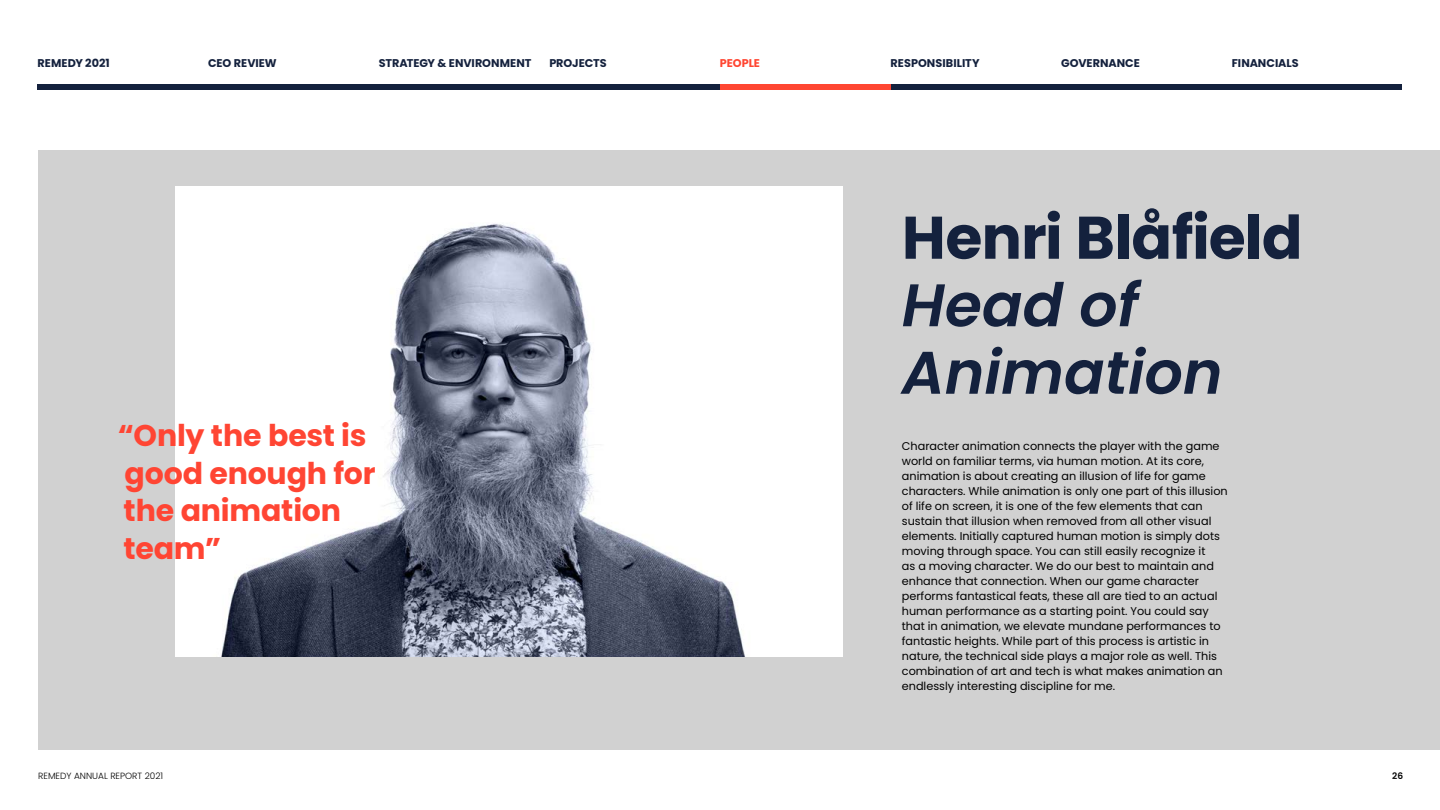
<style>
.page{position:relative;width:1440px;height:810px;background:#fff}
.page>*{position:absolute;margin:0;border:0;box-sizing:border-box;transform-origin:0 0}
.t1{font:italic 600 60px/67.5px "Poppins";color:#14213d}
.t2{font:700 60px "Poppins";letter-spacing:-.015em;color:#14213d}
.t3{font:700 30px/37.5px "Poppins";letter-spacing:-.005em;color:#ff4533}
.t4{font:11.25px/15px "Poppins";color:#000}
.t5{font:700 11.25px "Poppins";letter-spacing:-.005em;color:#14213d}
.t6{font:700 11.25px "Poppins";letter-spacing:-.01em;color:#ff4632}
.t7{font:300 9px "Poppins";color:#000}
.t8{font:600 9px "Poppins";color:#000}
</style>
<div class="page">
<div style="left:38px;top:150px;width:1402px;height:600px;background:#d1d1d1"></div>
<img style="left:175px;top:186px;width:668px;height:471px">
<div style="left:38px;top:85px;width:1364px;height:5px;background:#14213d"></div>
<div style="left:720px;top:85px;width:171px;height:5px;background:#ff4632"></div>
<p class="t5" style="left:38px;top:56px;width:74px">REMEDY 2021</p>
<p class="t5" style="left:208px;top:56px;width:70px">CEO REVIEW</p>
<p class="t5" style="left:379px;top:56px;width:154px">STRATEGY &amp; ENVIRONMENT</p>
<p class="t5" style="left:549px;top:56px;width:59px">PROJECTS</p>
<p class="t6" style="left:720px;top:56px;width:42px">PEOPLE</p>
<p class="t5" style="left:891px;top:56px;width:90px">RESPONSIBILITY</p>
<p class="t5" style="left:1061px;top:56px;width:80px">GOVERNANCE</p>
<p class="t5" style="left:1232px;top:56px;width:68px">FINANCIALS</p>
<h2 class="t3" style="left:118px;top:417px;width:259px">“Only the best is good enough for the animation team”</h2>
<h1 class="t2" style="left:902px;top:203px;width:402px">Henri Blåfield</h1>
<h1 class="t1" style="left:902px;top:272px;width:322px">Head of<br>Animation</h1>
<p class="t4" style="left:902px;top:439px;width:327px">Character animation connects the player with the game world on familiar terms, via human motion. At its core, animation is about creating an illusion of life for game characters. While animation is only one part of this illusion of life on screen, it is one of the few elements that can sustain that illusion when removed from all other visual elements. Initially captured human motion is simply dots moving through space. You can still easily recognize it<br>as a moving character. We do our best to maintain and enhance that connection. When our game character performs fantastical feats, these all are tied to an actual human performance as a starting point. You could say that in animation, we elevate mundane performances to fantastic heights. While part of this process is artistic in nature, the technical side plays a major role as well. This combination of art and tech is what makes animation an endlessly interesting discipline for me.</p>
<p class="t7" style="left:38px;top:770px;width:126px">REMEDY ANNUAL REPORT 2021</p>
<p class="t8" style="left:1392px;top:770px;width:12px">26</p>
</div>
